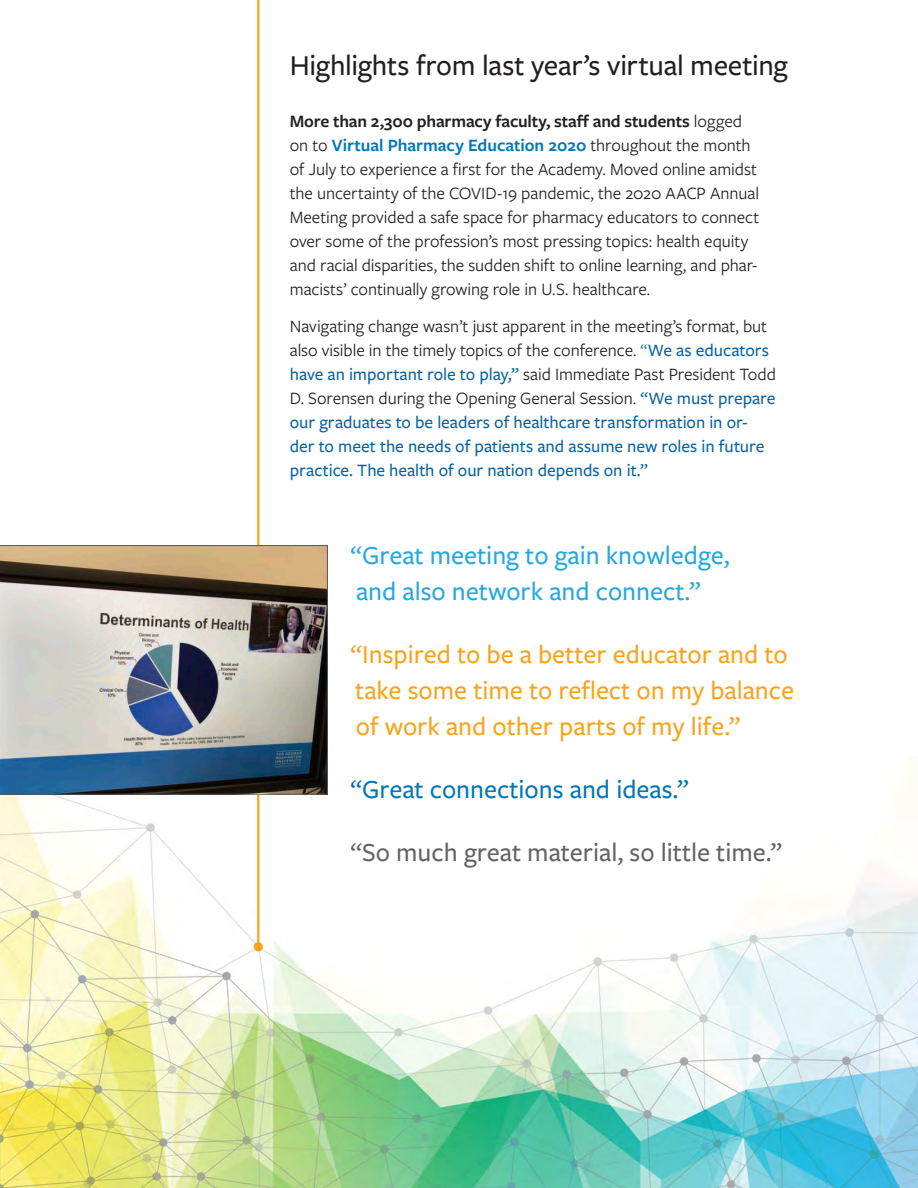
<style>
.page{position:relative;width:918px;height:1188px;background:#fff}
.page>*{position:absolute;margin:0;border:0;box-sizing:border-box;transform-origin:0 0}
.bodycopy-subhead{font:500 30px "Freight Sans Pro";letter-spacing:-.01em;color:#231f20}
.t1{font:500 27px/36px "Freight Sans Pro";color:#f9a31b}
.t2{font:500 27px/36px "Freight Sans Pro";color:#27a8e0}
.t3{font:500 27px "Freight Sans Pro";color:#636366}
.t4{font:500 27px "Freight Sans Pro";color:#0078b9}
.body_copy{font:18px/24px "Freight Sans Pro";letter-spacing:-.005em;color:#231f20}
.body_copy-2{font:500 18px/24px "Freight Sans Pro";letter-spacing:-.005em;color:#0863a6}
.s1{font-weight:600}
.s2{font-weight:600;color:#0078b9}
.s3{font-weight:400;color:#231f20}
.s4{font-weight:400}
</style>
<div class="page">
<img style="left:0;top:784px;width:918px;height:404px">
<hr style="left:257px;top:0;width:2px;height:947px;background:#f9a31b">
<div style="left:254px;top:942px;width:9px;height:9px;background:#f9a31b;border-radius:50%"></div>
<img style="left:0;top:545px;width:328px;height:249px">
<p class="bodycopy-subhead" style="left:290px;top:45px;width:500px">Highlights from last year’s virtual meeting</p>
<p class="body_copy" style="left:290px;top:108px;width:471px"><span class="s1">More than 2,300 pharmacy faculty, staff and students</span> logged on to <span class="s2">Virtual Pharmacy Education 2020</span> throughout the month of July to experience a first for the Academy. Moved online amidst the uncertainty of the COVID-19 pandemic, the 2020 AACP Annual Meeting provided a safe space for pharmacy educators to connect over some of the profession’s most pressing topics: health equity and racial disparities, the sudden shift to online learning, and phar&shy;macists’ continually growing role in U.S. healthcare.</p>
<p class="body_copy-2" style="left:290px;top:314px;width:488px"><span class="s3">Navigating change wasn’t just apparent in the meeting’s format, but also visible in the timely topics of the conference.</span> <span class="s4">“</span>We as educators have an important role to play,” <span class="s3">said Immediate Past President Todd D. Sorensen during the Opening General Session.</span> “We must prepare our graduates to be leaders of healthcare transformation in or&shy;der to meet the needs of patients and assume new roles in future practice. The health of our nation depends on it.”</p>
<p class="t2" style="left:350px;top:536px;width:381px">“Great meeting to gain knowledge, and also network and connect.”</p>
<p class="t1" style="left:350px;top:635px;width:445px">“Inspired to be a better educator and to take some time to reflect on my balance of work and other parts of my life.”</p>
<p class="t4" style="left:350px;top:771px;width:340px">“Great connections and ideas.”</p>
<p class="t3" style="left:350px;top:834px;width:433px">“So much great material, so little time.”</p>
</div>
